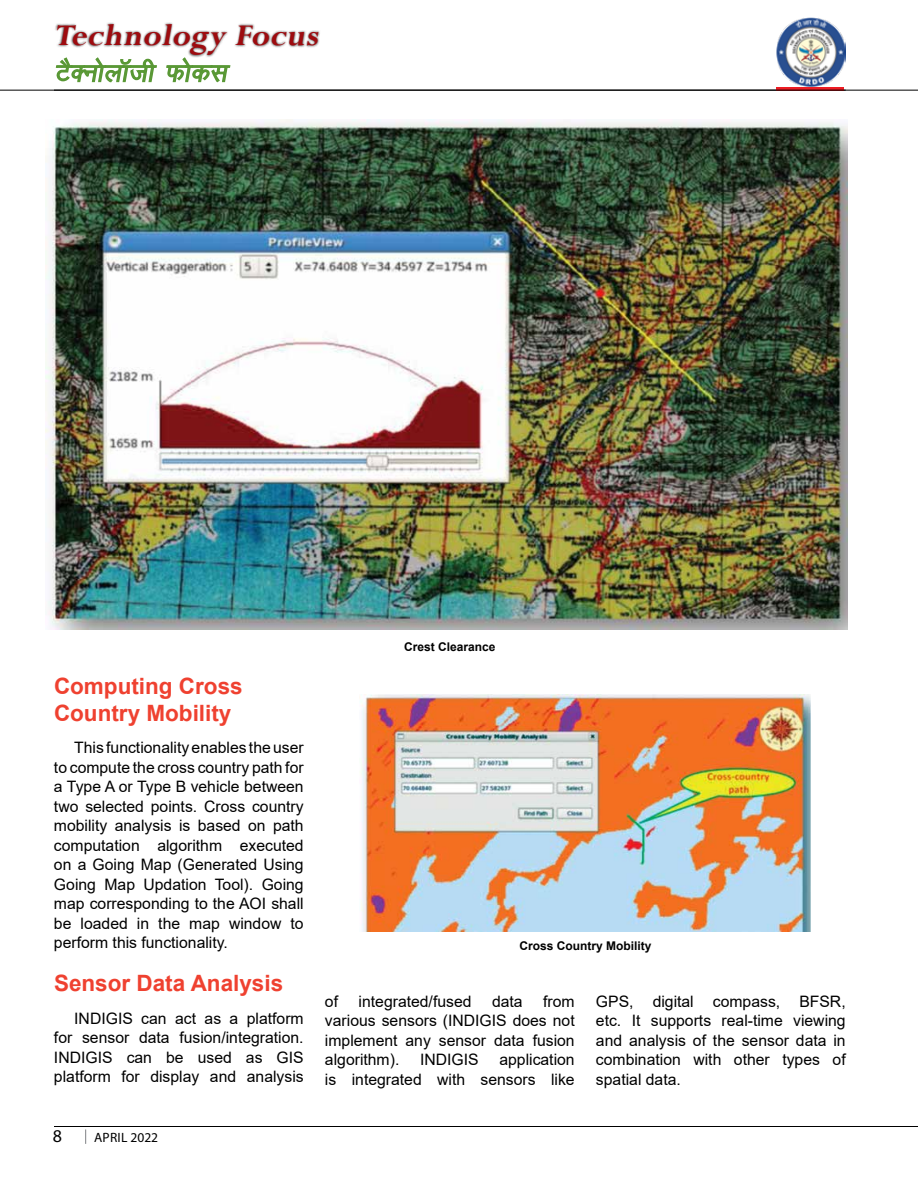
<style>
.page{position:relative;width:918px;height:1188px;background:#fff}
.page>*{position:absolute;margin:0;border:0;box-sizing:border-box;transform-origin:0 0}
.t1{font:italic 700 33.6px "Perpetua";color:#9e0b0f}
.t2{font:700 22.5px/27px "Arial";color:#ef4130}
.t3{font:18px "Myriad Pro";color:#000}
.t4{font:15.75px/19.5px "Arial";color:#000;text-align:justify}
.t5{font:13.5px "Myriad Pro";letter-spacing:.02em;color:#000}
.t6{font:700 12px "Arial";color:#000}
</style>
<div class="page">
<div style="left:55px;top:22px;width:266px;height:36px;background:#000;opacity:.75"></div>
<svg style="left:55px;top:56px;width:103px;height:34px"></svg>
<svg style="left:165px;top:56px;width:66px;height:34px"></svg>
<hr style="left:54px;top:90px;width:864px;height:1px;background:#000">
<img style="left:777px;top:18px;width:69px;height:68px">
<hr style="left:776px;top:87px;width:68px;height:3px;background:#ed1d24">
<hr style="left:54px;top:1126px;width:864px;height:1px;background:#000">
<svg style="left:85px;top:1129px;width:1px;height:15px"></svg>
<hr style="left:0;top:90px;width:846px;height:1px;background:#000">
<img style="left:46px;top:119px;width:802px;height:511px">
<img style="left:361px;top:695px;width:450px;height:236px">
<h1 class="t1" style="left:54px;top:14px;width:273px">Technology Focus</h1>
<p class="t6" style="left:404px;top:638px;width:93px">Crest Clearance</p>
<h2 class="t2" style="left:54px;top:673px;width:190px">Computing Cross<br>Country Mobility</h2>
<p class="t4" style="left:54px;top:738px;width:251px;text-indent:20px">This functionality enables the user to compute the cross country path for a Type A or Type B vehicle between two selected points. Cross country mobility analysis is based on path computation algorithm executed on a Going Map (Generated Using Going Map Updation Tool). Going map corresponding to the AOI shall be loaded in the map window to perform this functionality.</p>
<h2 class="t2" style="left:54px;top:970px;width:231px">Sensor Data Analysis</h2>
<p class="t4" style="left:54px;top:1008px;width:251px;text-indent:20px">INDIGIS can act as a platform for sensor data fusion/integration.<br>INDIGIS can be used as GIS platform for display and analysis</p>
<p class="t3" style="left:53px;top:1125px;width:11px">8</p>
<p class="t5" style="left:94px;top:1129px;width:66px">APRIL 2022</p>
<p class="t6" style="left:519px;top:937px;width:134px">Cross Country Mobility</p>
<p class="t4" style="left:325px;top:991px;width:251px;text-indent:218px">from various sensors (INDIGIS does not implement any sensor data fusion algorithm).</p>
<p class="t4" style="left:325px;top:991px;width:15px">of</p>
<p class="t4" style="left:359px;top:991px;width:114px">integrated/fused</p>
<p class="t4" style="left:492px;top:991px;width:32px">data</p>
<p class="t4" style="left:420px;top:1050px;width:60px">INDIGIS</p>
<p class="t4" style="left:325px;top:1050px;width:251px;text-align:right">application<br>is integrated with sensors like</p>
<p class="t4" style="left:596px;top:991px;width:251px">GPS, digital compass, BFSR, etc. It supports real-time viewing and analysis of the sensor data in combination with other types of spatial data.</p>
</div>
